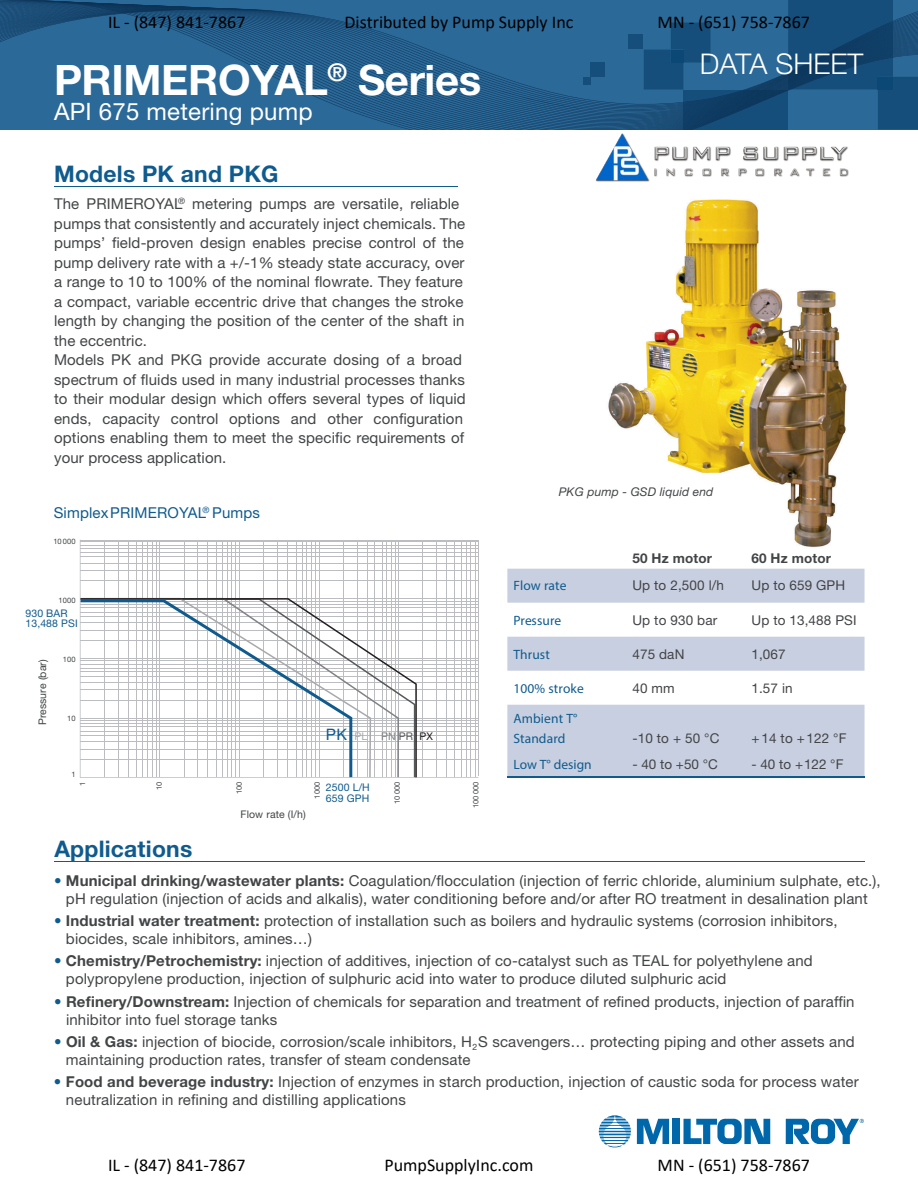
<style>
.page{position:relative;width:918px;height:1188px;background:#fff}
.page>*{position:absolute;margin:0;border:0;box-sizing:border-box;transform-origin:0 0}
.t1{font:700 42px "Helvetica Neue";letter-spacing:-.01em;color:#fff}
.t2{font:300 28.5px "Helvetica Neue LT Pro";color:#fff}
.t3{font:24px "Helvetica Neue LT Pro";letter-spacing:.01em;color:#fff}
.t4{font:700 22.8px "Helvetica Neue";letter-spacing:.01em;color:#0f5b8e}
.t5{font:18px "Calibri";color:#000}
.t6{font:15.75px "Helvetica Neue LT Pro";color:#0f5b8e}
.t7{font:15px/19.5px "Helvetica Neue LT Pro";letter-spacing:.01em;color:#424446}
.t8{font:15px "Helvetica Neue LT Pro";letter-spacing:.01em;color:#0f5b8e}
.t9{font:13.5px "Helvetica Neue LT Pro";letter-spacing:.01em;color:#424446}
.t10{font:700 condensed 13.5px/19.5px "Helvetica Neue LT Std";letter-spacing:.01em;color:#0f5b8e}
.t11{font:700 13.5px "Helvetica Neue LT Pro";letter-spacing:.01em;color:#424446}
.t12{font:italic 12px "Helvetica Neue";letter-spacing:.01em;color:#424446}
.t13{font:10.65px "Helvetica Neue LT Pro";color:#808285}
.t14{font:10.5px/10.5px "Helvetica Neue LT Pro";letter-spacing:.01em;color:#0f5b8e}
.t15{font:10.5px "Helvetica Neue LT Pro";letter-spacing:.01em;color:#424446}
.t16{font:7.5px "Helvetica Neue LT Pro";letter-spacing:.01em;color:#424446}
.s1{font-size:10.65px;color:#a8a9ad}
.s2{color:#57585a}
.s3{color:#231f20}
.s4{color:#0f5b8e}
.s5{font-weight:700}
</style>
<div class="page">
<svg style="left:0;top:0;width:918px;height:129px;background:#245f8c"></svg>
<svg style="left:637px;top:1119px;width:32px;height:25px"></svg>
<div style="left:673px;top:1119px;width:7px;height:25px;background:#0067aa"></div>
<svg style="left:683px;top:1119px;width:87px;height:25px"></svg>
<svg style="left:599px;top:1115px;width:32px;height:32px"></svg>
<svg style="left:786px;top:1119px;width:78px;height:25px"></svg>
<hr style="left:54px;top:186px;width:404px;height:1px;background:#0f5b8e">
<svg style="left:507px;top:569px;width:358px;height:207px;fill:#c8cfe0"></svg>
<hr style="left:507px;top:776px;width:119px;height:2px;background:#0f5b8e">
<hr style="left:626px;top:776px;width:119px;height:2px;background:#0f5b8e">
<hr style="left:745px;top:776px;width:120px;height:2px;background:#0f5b8e">
<hr style="left:54px;top:862px;width:810px;height:1px;background:#0f5b8e">
<img style="left:608px;top:199px;width:239px;height:349px">
<hr style="left:478px;top:540px;width:1px;height:236px;background:#bcbdc0">
<svg style="left:80px;top:540px;width:398px;height:238px"></svg>
<svg style="left:81px;top:598px;width:336px;height:179px"></svg>
<img style="left:596px;top:134px;width:252px;height:47px">
<p class="t5" style="left:108px;top:9px;width:139px">IL - (847) 841-7867</p>
<p class="t5" style="left:344px;top:9px;width:231px">Distributed by Pump Supply Inc</p>
<p class="t5" style="left:658px;top:9px;width:154px">MN - (651) 758-7867</p>
<p class="t1" style="left:54px;top:47px;width:429px">PRIMEROYAL<sup>®</sup> Series</p>
<p class="t3" style="left:54px;top:97px;width:260px">API 675 metering pump</p>
<p class="t4" style="left:54px;top:156px;width:226px">Models PK and PKG</p>
<p class="t7" style="left:54px;top:194px;width:413px">The PRIMEROYAL<sup>®</sup> metering pumps are versatile, reliable pumps that consistently and accurately inject chemicals. The pumps’ field-proven design enables precise control of the pump delivery rate with a +/-1% steady state accuracy, over a range to 10 to 100% of the nominal flowrate. They feature a compact, variable eccentric drive that changes the stroke length by changing the position of the center of the shaft in the eccentric.<br>Models PK and PKG provide accurate dosing of a broad spectrum of fluids used in many industrial processes thanks to their modular design which offers several types of liquid ends, capacity control options and other configuration options enabling them to meet the specific requirements of your process application.</p>
<p class="t8" style="left:54px;top:503px;width:208px">SimplexPRIMEROYAL<sup>®</sup> Pumps</p>
<p class="t16" style="left:53px;top:537px;width:24px">10000</p>
<p class="t16" style="left:59px;top:596px;width:18px">1000</p>
<p class="t14" style="left:26px;top:608px;width:54px">930 BAR<br>13,488 PSI</p>
<p class="t15" style="left:36px;top:725px;width:68px;rotate:-90deg">Pressure (bar)</p>
<p class="t16" style="left:63px;top:655px;width:14px">100</p>
<p class="t16" style="left:67px;top:714px;width:10px">10</p>
<p class="t16" style="left:71px;top:770px;width:6px">1</p>
<p class="t16" style="left:78px;top:786px;width:6px;rotate:-90deg">1</p>
<p class="t16" style="left:155px;top:790px;width:10px;rotate:-90deg">10</p>
<p class="t4" style="left:54px;top:831px;width:139px">Applications</p>
<p class="t6" style="left:326px;top:725px;width:43px">PK <span class="s1">PL</span></p>
<p class="t13" style="left:381px;top:730px;width:54px">PN <span class="s2">PR</span> <span class="s3">PX</span></p>
<p class="t16" style="left:235px;top:794px;width:14px;rotate:-90deg">100</p>
<p class="t15" style="left:241px;top:808px;width:67px">Flow rate (I/h)</p>
<p class="t16" style="left:313px;top:799px;width:18px;rotate:-90deg">1000</p>
<p class="t14" style="left:326px;top:782px;width:45px">2500 L/H<br>659 GPH</p>
<p class="t16" style="left:393px;top:804px;width:24px;rotate:-90deg">10000</p>
<p class="t16" style="left:471px;top:808px;width:28px;rotate:-90deg">100 000</p>
<p class="t2" style="left:700px;top:47px;width:165px">DATA SHEET</p>
<p class="t12" style="left:559px;top:483px;width:156px">PKG pump - GSD liquid end</p>
<p class="t11" style="left:632px;top:550px;width:81px">50 Hz motor</p>
<p class="t11" style="left:751px;top:550px;width:81px">60 Hz motor</p>
<p class="t10" style="left:513px;top:576px;width:55px">Flow rate</p>
<p class="t9" style="left:632px;top:578px;width:93px">Up to 2,500 l/h</p>
<p class="t9" style="left:751px;top:578px;width:95px">Up to 659 GPH</p>
<p class="t10" style="left:513px;top:610px;width:50px">Pressure</p>
<p class="t9" style="left:632px;top:612px;width:86px">Up to 930 bar</p>
<p class="t9" style="left:751px;top:612px;width:107px">Up to 13,488 PSI</p>
<p class="t10" style="left:513px;top:644px;width:38px">Thrust</p>
<p class="t9" style="left:632px;top:646px;width:54px">475 daN</p>
<p class="t9" style="left:751px;top:646px;width:36px">1,067</p>
<p class="t10" style="left:513px;top:678px;width:72px">100% stroke</p>
<p class="t9" style="left:632px;top:680px;width:44px">40 mm</p>
<p class="t9" style="left:751px;top:680px;width:43px">1.57 in</p>
<p class="t10" style="left:513px;top:709px;width:66px">Ambient T°<br>Standard</p>
<p class="t9" style="left:632px;top:731px;width:89px">-10 to + 50 °C</p>
<p class="t9" style="left:751px;top:731px;width:96px">+14 to +122 °F</p>
<p class="t10" style="left:513px;top:755px;width:80px">Low T° design</p>
<p class="t9" style="left:632px;top:756px;width:87px">- 40 to +50 °C</p>
<p class="t9" style="left:751px;top:756px;width:93px">- 40 to +122 °F</p>
<p class="t7" style="left:54px;top:871px;width:828px;line-height:18px;text-align:center"><span class="s4">•</span> <span class="s5">Municipal drinking/wastewater plants:</span> Coagulation/flocculation (injection of ferric chloride, aluminium sulphate, etc.), pH regulation (injection of acids and alkalis), water conditioning before and/or after RO treatment in desalination plant</p>
<p class="t7" style="left:66px;top:912px;width:773px;line-height:18px;text-indent:-12px"><span class="s4">•</span> <span class="s5">Industrial water treatment:</span> protection of installation such as boilers and hydraulic systems (corrosion inhibitors, biocides, scale inhibitors, amines…)</p>
<p class="t7" style="left:66px;top:952px;width:748px;line-height:18px;text-indent:-12px"><span class="s4">•</span> <span class="s5">Chemistry/Petrochemistry:</span> injection of additives, injection of co-catalyst such as TEAL for polyethylene and polypropylene production, injection of sulphuric acid into water to produce diluted sulphuric acid</p>
<p class="t7" style="left:66px;top:992px;width:790px;line-height:18px;text-indent:-12px"><span class="s4">•</span> <span class="s5">Refinery/Downstream:</span> Injection of chemicals for separation and treatment of refined products, injection of paraffin inhibitor into fuel storage tanks</p>
<p class="t7" style="left:66px;top:1032px;width:790px;line-height:18px;text-indent:-12px"><span class="s4">•</span> <span class="s5">Oil &amp; Gas:</span> injection of biocide, corrosion/scale inhibitors, H<sub>2</sub>S scavengers… protecting piping and other assets and maintaining production rates, transfer of steam condensate</p>
<p class="t7" style="left:66px;top:1073px;width:794px;line-height:18px;text-indent:-12px"><span class="s4">•</span> <span class="s5">Food and beverage industry:</span> Injection of enzymes in starch production, injection of caustic soda for process water neutralization in refining and distilling applications</p>
<p class="t5" style="left:108px;top:1152px;width:139px">IL - (847) 841-7867</p>
<p class="t5" style="left:384px;top:1152px;width:151px">PumpSupplyInc.com</p>
<p class="t5" style="left:658px;top:1152px;width:154px">MN - (651) 758-7867</p>
</div>
